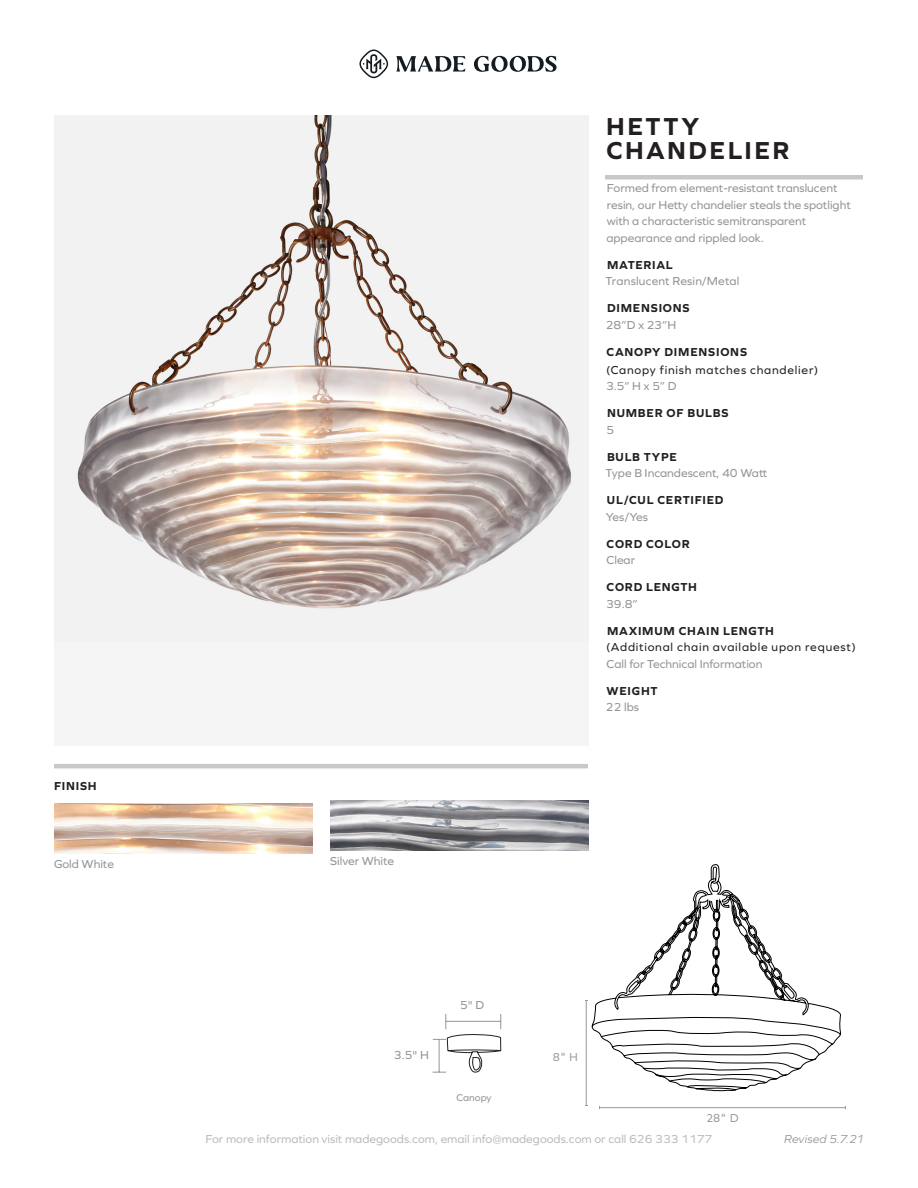
<style>
.page{position:relative;width:918px;height:1188px;background:#fff}
.page>*{position:absolute;margin:0;border:0;box-sizing:border-box;transform-origin:0 0}
.t1{font:700 25.5px/24px "Graphie";letter-spacing:.095em;color:#231f20}
.t2{font:12px/16.5px "Graphie";color:#939598}
.t3{font:700 12px "Graphie";letter-spacing:.065em;color:#231f20}
.t4{font:12px "Graphie";color:#bcbdc0}
.t5{font:12px "Graphie";letter-spacing:.065em;color:#231f20}
.t6{font:italic 12px "Graphie";letter-spacing:.01em;color:#939598}
.t7{font:11.4px "Mark Pro";color:#96999c}
.t8{font:10.2px "Graphie";color:#939598}
</style>
<div class="page">
<div style="left:605px;top:175px;width:258px;height:5px;background:#c7c8ca"></div>
<svg style="left:396px;top:56px;width:161px;height:16px"></svg>
<svg style="left:359px;top:50px;width:29px;height:28px"></svg>
<div style="left:54px;top:116px;width:534px;height:630px;background:#f5f5f5"></div>
<img style="left:77px;top:116px;width:494px;height:493px">
<hr style="left:54px;top:764px;width:534px;height:4px;background:#c7c8ca">
<img style="left:54px;top:803px;width:258px;height:51px">
<hr style="left:599px;top:1107px;width:246px;height:1px;background:#96999c">
<hr style="left:586px;top:1001px;width:1px;height:104px;background:#96999c">
<svg style="left:591px;top:864px;width:250px;height:228px"></svg>
<img style="left:330px;top:800px;width:258px;height:51px">
<svg style="left:433px;top:1014px;width:68px;height:59px"></svg>
<p class="t3" style="left:54px;top:779px;width:44px">FINISH</p>
<p class="t2" style="left:54px;top:855px;width:61px">Gold White</p>
<p class="t2" style="left:330px;top:852px;width:66px">Silver White</p>
<p class="t2" style="left:394px;top:1046px;width:36px">3.5" H</p>
<p class="t2" style="left:460px;top:996px;width:26px">5" D</p>
<p class="t8" style="left:457px;top:1091px;width:37px">Canopy</p>
<p class="t1" style="left:606px;top:114px;width:185px">HETTY<br>CHANDELIER</p>
<p class="t2" style="left:606px;top:179px;width:246px">Formed from element-resistant translucent resin, our Hetty chandelier steals the spotlight with a characteristic semitransparent appearance and rippled look.</p>
<p class="t3" style="left:607px;top:257px;width:67px">MATERIAL</p>
<p class="t2" style="left:606px;top:272px;width:135px">Translucent Resin/Metal</p>
<p class="t3" style="left:607px;top:301px;width:84px">DIMENSIONS</p>
<p class="t2" style="left:606px;top:316px;width:72px">28”D x 23”H</p>
<p class="t3" style="left:607px;top:344px;width:142px">CANOPY DIMENSIONS</p>
<p class="t5" style="left:606px;top:362px;width:214px">(Canopy finish matches chandelier)</p>
<p class="t2" style="left:606px;top:377px;width:72px">3.5” H x 5” D</p>
<p class="t3" style="left:607px;top:406px;width:123px">NUMBER OF BULBS</p>
<p class="t2" style="left:606px;top:421px;width:9px">5</p>
<p class="t3" style="left:607px;top:449px;width:71px">BULB TYPE</p>
<p class="t2" style="left:606px;top:464px;width:163px">Type B Incandescent, 40 Watt</p>
<p class="t3" style="left:607px;top:493px;width:118px">UL/CUL CERTIFIED</p>
<p class="t2" style="left:606px;top:508px;width:44px">Yes/Yes</p>
<p class="t3" style="left:607px;top:536px;width:85px">CORD COLOR</p>
<p class="t2" style="left:607px;top:551px;width:30px">Clear</p>
<p class="t3" style="left:607px;top:580px;width:92px">CORD LENGTH</p>
<p class="t2" style="left:606px;top:595px;width:33px">39.8”</p>
<p class="t3" style="left:607px;top:623px;width:169px">MAXIMUM CHAIN LENGTH</p>
<p class="t5" style="left:606px;top:640px;width:251px">(Additional chain available upon request)</p>
<p class="t2" style="left:607px;top:655px;width:157px">Call for Technical Information</p>
<p class="t3" style="left:607px;top:683px;width:52px">WEIGHT</p>
<p class="t2" style="left:606px;top:698px;width:35px">22 lbs</p>
<p class="t7" style="left:553px;top:1048px;width:27px">8" H</p>
<p class="t7" style="left:707px;top:1109px;width:33px">28" D</p>
<p class="t4" style="left:206px;top:1132px;width:508px">For more information visit madegoods.com, email info@madegoods.com or call 626 333 1177</p>
<p class="t6" style="left:784px;top:1132px;width:81px">Revised 5.7.21</p>
</div>
